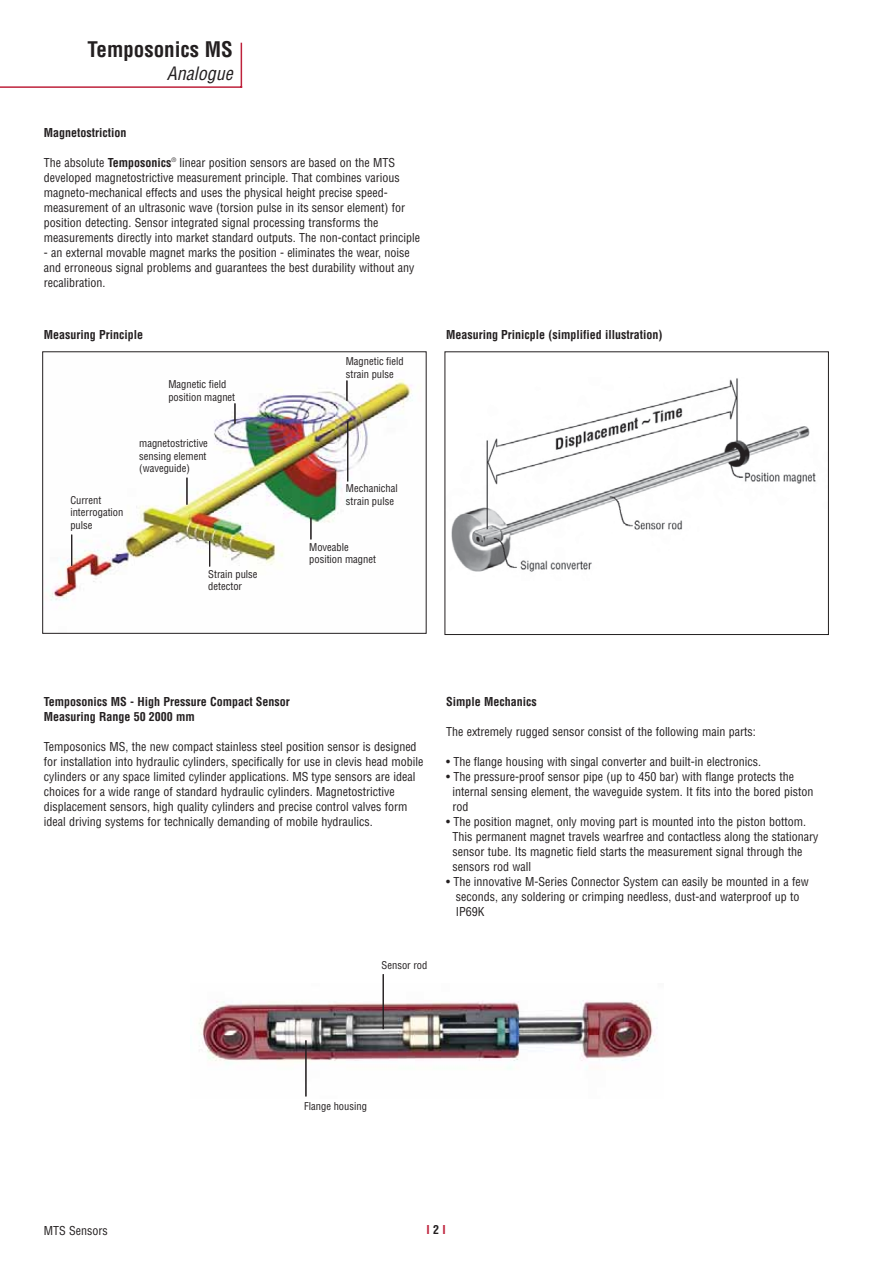
<style>
.page{position:relative;width:893px;height:1263px;background:#fff}
.page>*{position:absolute;margin:0;border:0;box-sizing:border-box;transform-origin:0 0}
.t1{font:700 condensed 21px "Helvetica LT Std";color:#231f20}
.t2{font:italic condensed 18px "Helvetica LT Std";color:#231f20}
.t3{font:condensed 12px/15px "Helvetica LT Std";color:#231f20}
.t4{font:700 condensed 12px/15px "Helvetica LT Std";color:#231f20}
.t5{font:700 condensed 12px "Helvetica LT Std";color:#be213b}
.t6{font:condensed 10.5px/12.6px "Helvetica LT Std";color:#231f20}
.s1{font-weight:700}
.s2{color:#231f20}
</style>
<div class="page">
<hr style="left:0;top:86px;width:242px;height:2px;background:#be213b">
<hr style="left:241px;top:43px;width:1px;height:44px;background:#be213b">
<img style="left:50px;top:379px;width:363px;height:222px">
<svg style="left:234px;top:403px;width:1px;height:21px"></svg>
<svg style="left:346px;top:381px;width:1px;height:20px"></svg>
<hr style="left:347px;top:421px;width:1px;height:60px;background:#231f20">
<svg style="left:310px;top:518px;width:1px;height:21px"></svg>
<svg style="left:209px;top:541px;width:1px;height:26px"></svg>
<hr style="left:71px;top:535px;width:1px;height:31px;background:#231f20">
<svg style="left:186px;top:478px;width:1px;height:27px"></svg>
<div style="left:42px;top:351px;width:384px;height:283px;border:1px solid #231f20"></div>
<img style="left:451px;top:378px;width:365px;height:194px">
<div style="left:444px;top:351px;width:385px;height:284px;border:1px solid #231f20"></div>
<img style="left:199px;top:983px;width:456px;height:114px">
<hr style="left:383px;top:974px;width:1px;height:55px;background:#231f20">
<hr style="left:305px;top:1040px;width:1px;height:56px;background:#231f20">
<h1 class="t1" style="left:88px;top:42px;width:147px">Temposonics MS</h1>
<h2 class="t2" style="left:167px;top:63px;width:67px">Analogue</h2>
<p class="t4" style="left:44px;top:126px;width:84px">Magnetostriction</p>
<p class="t3" style="left:44px;top:156px;width:378px">The absolute <span class="s1">Temposonics</span><sup>®</sup> linear position sensors are based on the MTS developed magnetostrictive measurement principle. That combines various magneto-mechanical effects and uses the physical height precise speed&shy;measurement of an ultrasonic wave (torsion pulse in its sensor element) for position detecting. Sensor integrated signal processing transforms the measurements directly into market standard outputs. The non-contact principle</p>
<p class="t3" style="left:44px;top:246px;width:372px">- an external movable magnet marks the position - eliminates the wear, noise and erroneous signal problems and guarantees the best durability without any recalibration.</p>
<p class="t4" style="left:44px;top:328px;width:101px">Measuring Principle</p>
<p class="t4" style="left:446px;top:328px;width:218px">Measuring Prinicple (simplified illustration)</p>
<p class="t6" style="left:70px;top:494px;width:55px">Current interrogation pulse</p>
<p class="t6" style="left:168px;top:379px;width:68px">Magnetic field position magnet</p>
<p class="t6" style="left:139px;top:438px;width:70px">magnetostrictive sensing element (waveguide)</p>
<p class="t6" style="left:208px;top:568px;width:51px">Strain pulse detector</p>
<p class="t6" style="left:346px;top:356px;width:60px">Magnetic field strain pulse</p>
<p class="t6" style="left:346px;top:483px;width:53px">Mechanichal strain pulse</p>
<p class="t6" style="left:309px;top:542px;width:68px">Moveable position magnet</p>
<p class="t4" style="left:44px;top:696px;width:248px">Temposonics MS - High Pressure Compact Sensor<br>Measuring Range 50 2000 mm</p>
<p class="t3" style="left:44px;top:741px;width:381px">Temposonics MS, the new compact stainless steel position sensor is designed for installation into hydraulic cylinders, specifically for use in clevis head mobile cylinders or any space limited cylinder applications. MS type sensors are ideal choices for a wide range of standard hydraulic cylinders. Magnetostrictive displacement sensors, high quality cylinders and precise control valves form ideal driving systems for technically demanding of mobile hydraulics.</p>
<p class="t6" style="left:382px;top:960px;width:47px">Sensor rod</p>
<p class="t4" style="left:446px;top:696px;width:92px">Simple Mechanics</p>
<p class="t3" style="left:446px;top:726px;width:311px">The extremely rugged sensor consist of the following main parts:</p>
<p class="t3" style="left:446px;top:756px;width:317px">• The flange housing with singal converter and built-in electronics.</p>
<p class="t3" style="left:453px;top:771px;width:362px;text-indent:-7px">• The pressure-proof sensor pipe (up to 450 bar) with flange protects the internal sensing element, the waveguide system. It fits into the bored piston rod</p>
<p class="t3" style="left:453px;top:816px;width:367px;text-indent:-7px">• The position magnet, only moving part is mounted into the piston bottom.<br>This permanent magnet travels wearfree and contactless along the stationary sensor tube. Its magnetic field starts the measurement signal through the sensors rod wall</p>
<p class="t3" style="left:456px;top:876px;width:354px;text-indent:-10px">• The innovative M-Series Connector System can easily be mounted in a few seconds, any soldering or crimping needless, dust-and waterproof up to<br>IP69K</p>
<p class="t6" style="left:304px;top:1101px;width:64px">Flange housing</p>
<p class="t3" style="left:44px;top:1224px;width:65px">MTS Sensors</p>
<p class="t5" style="left:427px;top:1226px;width:21px">I <span class="s2">2</span> I</p>
</div>
